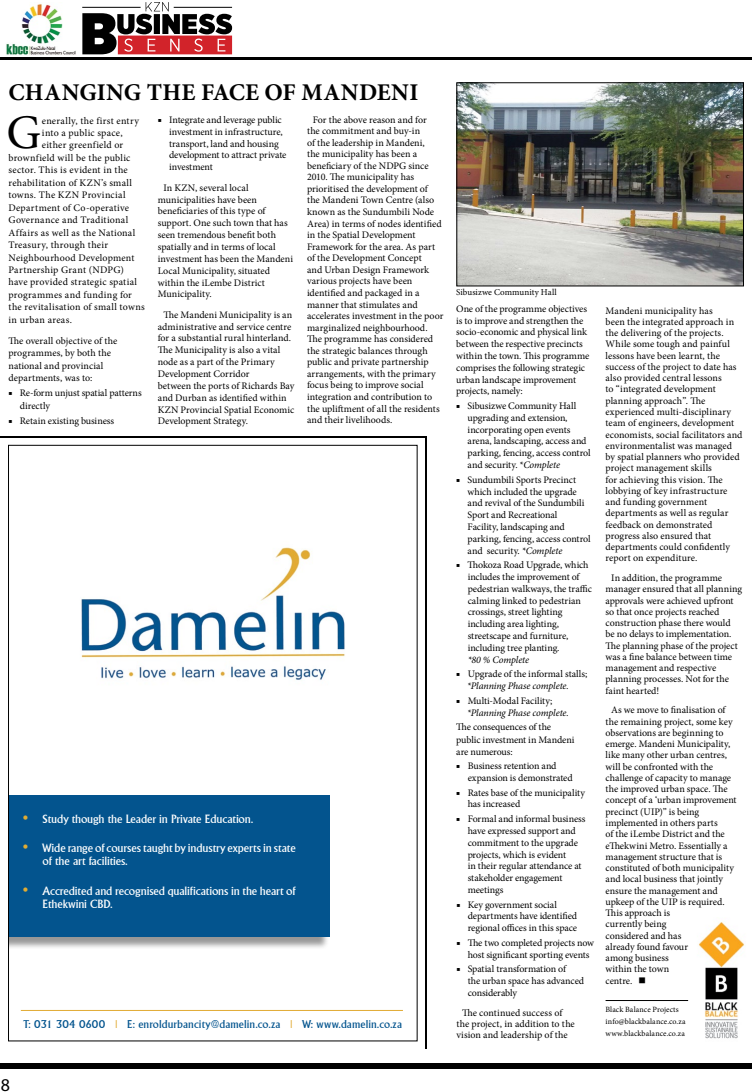
<style>
.page{position:relative;width:752px;height:1092px;background:#fff}
.page>*{position:absolute;margin:0;border:0;box-sizing:border-box;transform-origin:0 0}
.t1{font:48.3px "Minion Pro";color:#000}
.t2{font:700 24px "Minion Pro";letter-spacing:.015em;color:#000}
.t3{font:18px "Myriad Pro";color:#000}
.t4{font:11.6px/13.7px "Alberta";letter-spacing:-.015em;color:#fff}
.t5{font:11px "Alberta";letter-spacing:.005em;color:#03548e}
.t6{font:10px/11.8px "Minion Pro";color:#000}
.t7{font:10px "Minion Pro";letter-spacing:.03em;color:#000}
.t8{font:10px "Minion Pro";letter-spacing:.025em;color:#000}
.t9{font:10px "Minion Pro";letter-spacing:.02em;color:#000}
.t10{font:10px "Minion Pro";letter-spacing:.035em;color:#000}
.t11{font:italic 10px "Minion Pro";letter-spacing:-.01em;color:#000}
.t12{font:9px "Minion Pro";letter-spacing:.015em;color:#000}
.t13{font:8px/11.8px "Minion Pro";letter-spacing:.01em;color:#000}
.s1{font-size:15.1px;color:#e1ac33}
.s2{color:#e2ab33}
.s3{font-style:italic}
</style>
<div class="page">
<div style="left:0;top:1063px;width:751px;height:6px;background:#000"></div>
<hr style="left:0;top:57px;width:751px;height:3px;background:#000">
<img style="left:6px;top:3px;width:70px;height:52px">
<svg style="left:82px;top:2px;width:150px;height:52px"></svg>
<hr style="left:605px;top:999px;width:82px;height:1px;background:#000">
<hr style="left:0;top:436px;width:426px;height:1px;background:#000">
<img style="left:458px;top:84px;width:283px;height:200px">
<div style="left:456px;top:82px;width:287px;height:204px;border:1px solid #000"></div>
<div style="left:9px;top:796px;width:319px;height:153px;background:#000;opacity:.41"></div>
<div style="left:9px;top:794px;width:321px;height:142px;background:#03548e"></div>
<img style="left:81px;top:547px;width:264px;height:133px">
<hr style="left:21px;top:1009px;width:382px;height:1px;background:#e1aa32">
<hr style="left:425px;top:436px;width:1px;height:612px;background:#000">
<img style="left:699px;top:922px;width:46px;height:117px">
<h2 class="t2" style="left:9px;top:75px;width:411px">CHANGING THE FACE OF MANDENI</h2>
<h1 class="t1" style="left:6px;top:101px;width:36px">G</h1>
<p class="t8" style="left:42px;top:114px;width:98px">enerally, the first entry</p>
<p class="t6" style="left:307px;top:114px;width:138px;text-indent:6px">For the above reason and for<br>the commitment and buy-in<br>of the leadership in Mandeni,<br>the municipality has been a beneficiary of the NDPG since<br>2010. The municipality has prioritised the development of<br>the Mandeni Town Centre (also known as the Sundumbili Node<br>Area) in terms of nodes identified in the Spatial Development<br>Framework for the area. As part of the Development Concept<br>and Urban Design Framework various projects have been identified and packaged in a manner that stimulates and accelerates investment in the poor marginalized neighbourhood.<br>The programme has considered the strategic balances through public and private partnership arrangements, with the primary focus being to improve social integration and contribution to the upliftment of all the residents and their livelihoods.</p>
<p class="t6" style="left:169px;top:114px;width:119px;text-indent:-11px">■■ Integrate and leverage public investment in infrastructure, transport, land and housing development to attract private investment</p>
<p class="t6" style="left:158px;top:181px;width:137px;text-indent:6px">In KZN, several local municipalities have been beneficiaries of this type of support. One such town that has seen tremendous benefit both spatially and in terms of local investment has been the Mandeni<br>Local Municipality, situated within the iLembe District<br>Municipality.</p>
<p class="t6" style="left:158px;top:309px;width:138px;text-indent:6px">The Mandeni Municipality is an administrative and service centre for a substantial rural hinterland.<br>The Municipality is also a vital node as a part of the Primary<br>Development Corridor<br>between the ports of Richards Bay and Durban as identified within<br>KZN Provincial Spatial Economic<br>Development Strategy.</p>
<p class="t9" style="left:42px;top:126px;width:82px">into a public space,</p>
<p class="t9" style="left:42px;top:138px;width:83px">either greenfield or</p>
<p class="t9" style="left:9px;top:151px;width:123px">brownfield will be the public</p>
<p class="t7" style="left:9px;top:163px;width:121px">sector. This is evident in the</p>
<p class="t8" style="left:9px;top:176px;width:125px">rehabilitation of KZN’s small</p>
<p class="t7" style="left:9px;top:188px;width:118px">towns. The KZN Provincial</p>
<p class="t9" style="left:9px;top:201px;width:122px">Department of Co-operative</p>
<p class="t8" style="left:9px;top:213px;width:121px">Governance and Traditional</p>
<p class="t7" style="left:9px;top:226px;width:128px">Affairs as well as the National</p>
<p class="t7" style="left:9px;top:238px;width:101px">Treasury, through their</p>
<p class="t9" style="left:9px;top:251px;width:127px">Neighbourhood Development</p>
<p class="t8" style="left:9px;top:263px;width:117px">Partnership Grant (NDPG)</p>
<p class="t8" style="left:9px;top:275px;width:130px">have provided strategic spatial</p>
<p class="t7" style="left:9px;top:288px;width:125px">programmes and funding for</p>
<p class="t7" style="left:9px;top:300px;width:138px">the revitalisation of small towns</p>
<p class="t10" style="left:9px;top:313px;width:65px">in urban areas.</p>
<p class="t6" style="left:9px;top:334px;width:110px;line-height:12.4px">The overall objective of the programmes, by both the national and provincial departments, was to:</p>
<p class="t6" style="left:20px;top:387px;width:123px;line-height:12.5px;text-indent:-11px">■■ Re-form unjust spatial patterns directly</p>
<p class="t6" style="left:9px;top:415px;width:107px">■■ Retain existing business</p>
<p class="t4" style="left:23px;top:811px;width:232px"><span class="s1">•</span> Study though the Leader in Private Education.</p>
<p class="t4" style="left:43px;top:840px;width:254px;text-indent:-20px"><span class="s1">•</span> Wide range of courses taught by industry experts in state of the art facilities.</p>
<p class="t4" style="left:43px;top:883px;width:254px;text-indent:-20px"><span class="s1">•</span> Accredited and recognised qualifications in the heart of<br>Ethekwini CBD.</p>
<p class="t5" style="left:23px;top:1018px;width:380px">T: 031 304 0600 <span class="s2">|</span> E: enroldurbancity@damelin.co.za <span class="s2">|</span> W: www.damelin.co.za</p>
<p class="t12" style="left:456px;top:286px;width:102px">Sibusizwe Community Hall</p>
<p class="t6" style="left:456px;top:303px;width:135px">One of the programme objectives is to improve and strengthen the socio-economic and physical link between the respective precincts within the town. This programme comprises the following strategic urban landscape improvement projects, namely:</p>
<p class="t6" style="left:467px;top:400px;width:124px;text-indent:-11px">■■ Sibusizwe Community Hall upgrading and extension, incorporating open events arena, landscaping, access and parking, fencing, access control and security. *<span class="s3">Complete</span></p>
<p class="t6" style="left:467px;top:473px;width:124px;text-indent:-11px">■■ Sundumbili Sports Precinct which included the upgrade and revival of the Sundumbili<br>Sport and Recreational<br>Facility, landscaping and parking, fencing, access control and security. <span class="s3">*Complete</span></p>
<p class="t6" style="left:467px;top:559px;width:126px;text-indent:-11px">■■ Thokoza Road Upgrade, which includes the improvement of pedestrian walkways, the traffic calming linked to pedestrian crossings, street lighting including area lighting, streetscape and furniture, including tree planting.</p>
<p class="t11" style="left:467px;top:652px;width:63px">*80 % Complete</p>
<p class="t6" style="left:467px;top:668px;width:121px;text-indent:-11px">■■ Upgrade of the informal stalls; *<span class="s3">Planning Phase complete.</span></p>
<p class="t6" style="left:467px;top:694px;width:103px;text-indent:-11px">■■ Multi-Modal Facility; *<span class="s3">Planning Phase complete.</span></p>
<p class="t6" style="left:456px;top:721px;width:120px;line-height:12.1px">The consequences of the public investment in Mandeni are numerous:</p>
<p class="t6" style="left:467px;top:760px;width:106px;text-indent:-11px">■■ Business retention and expansion is demonstrated</p>
<p class="t6" style="left:467px;top:786px;width:119px;text-indent:-11px">■■ Rates base of the municipality has increased</p>
<p class="t6" style="left:467px;top:813px;width:119px;text-indent:-11px">■■ Formal and informal business have expressed support and commitment to the upgrade projects, which is evident<br>in their regular attendance at stakeholder engagement meetings</p>
<p class="t6" style="left:467px;top:898px;width:111px;text-indent:-11px">■■ Key government social departments have identified regional offices in this space</p>
<p class="t6" style="left:467px;top:936px;width:128px;text-indent:-11px">■■ The two completed projects now host significant sporting events</p>
<p class="t6" style="left:467px;top:963px;width:118px;text-indent:-11px">■■ Spatial transformation of<br>the urban space has advanced considerably</p>
<p class="t6" style="left:456px;top:1006px;width:120px;line-height:11.2px;text-indent:6px">The continued success of the project, in addition to the vision and leadership of the</p>
<p class="t6" style="left:605px;top:305px;width:138px;line-height:11.2px">Mandeni municipality has<br>been the integrated approach in the delivering of the projects.<br>While some tough and painful lessons have been learnt, the success of the project to date has also provided central lessons<br>to “integrated development planning approach”. The experienced multi-disciplinary team of engineers, development economists, social facilitators and environmentalist was managed by spatial planners who provided project management skills<br>for achieving this vision. The lobbying of key infrastructure and funding government departments as well as regular feedback on demonstrated progress also ensured that departments could confidently report on expenditure.</p>
<p class="t6" style="left:605px;top:572px;width:138px;line-height:11.2px;text-indent:6px">In addition, the programme manager ensured that all planning approvals were achieved upfront so that once projects reached construction phase there would be no delays to implementation.<br>The planning phase of the project was a fine balance between time management and respective planning processes. Not for the faint hearted!</p>
<p class="t6" style="left:605px;top:704px;width:132px;line-height:11.3px;text-indent:6px">As we move to finalisation of the remaining project, some key observations are beginning to emerge. Mandeni Municipality, like many other urban centres, will be confronted with the challenge of capacity to manage the improved urban space. The concept of a ‘urban improvement precinct (UIP)” is being implemented in others parts<br>of the iLembe District and the eThekwini Metro. Essentially a management structure that is constituted of both municipality and local business that jointly ensure the management and upkeep of the UIP is required.<br>This approach is<br>currently being<br>considered and has<br>already found favour<br>among business<br>within the town<br>centre. ■</p>
<p class="t13" style="left:605px;top:1003px;width:81px">Black Balance Projects info@blackbalance.co.za www.blackbalance.co.za</p>
<h3 class="t3" style="left:1px;top:1073px;width:11px">8</h3>
</div>
